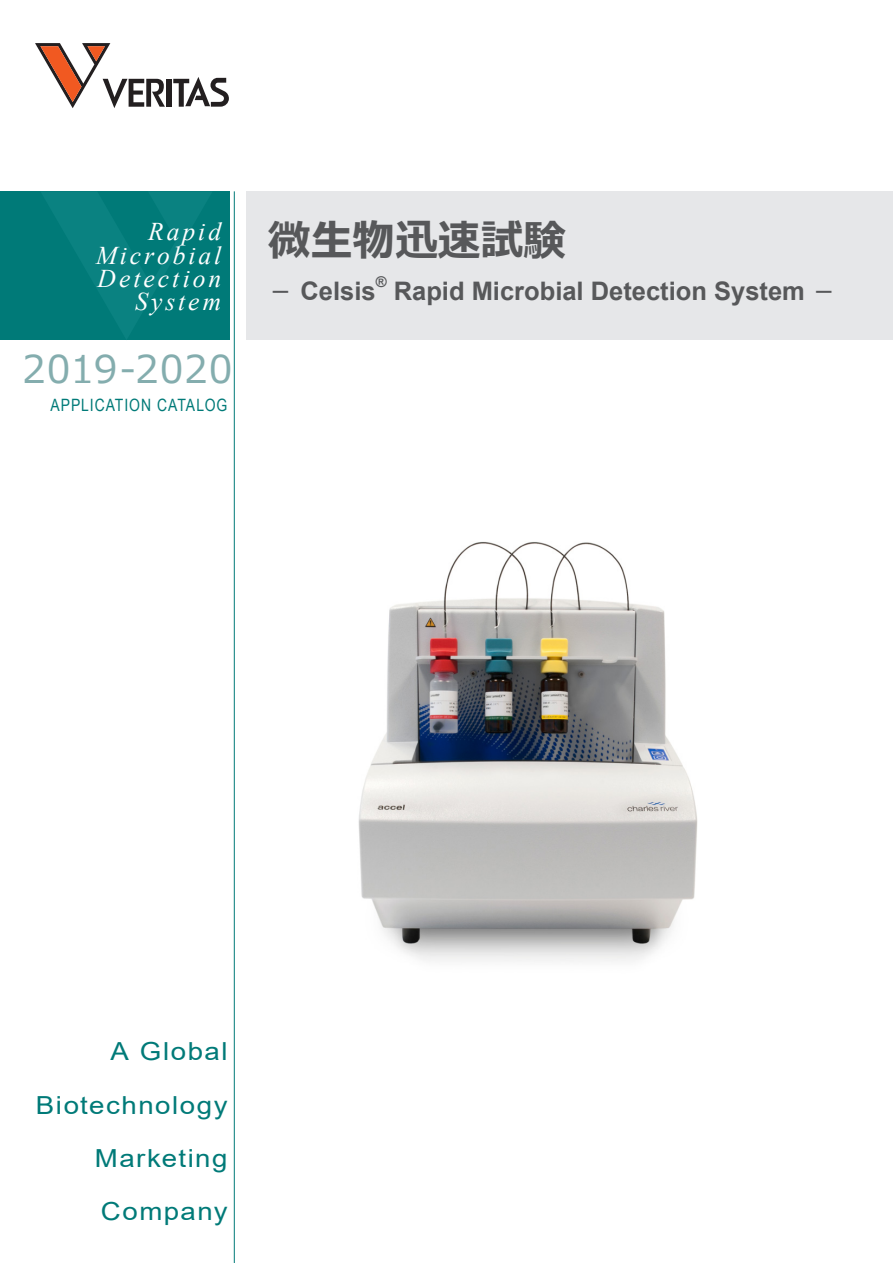
<style>
.page{position:relative;width:893px;height:1263px;background:#fff}
.page>*{position:absolute;margin:0;border:0;box-sizing:border-box;transform-origin:0 0}
.t1{font:700 42.45px "Meiryo";color:#57585a}
.t2{font:38.25px "Meiryo";letter-spacing:.02em;color:#84adae}
.t3{font:700 25.5px "Arial";color:#57585a}
.t4{font:italic 25.5px/23.4px "Times New Roman";letter-spacing:.115em;color:#fff;text-align:right}
.t5{font:24.9px "Arial";letter-spacing:.055em;color:#007a78;scale:1.11 1}
.t6{font:16.95px "Arial Narrow";letter-spacing:.055em;color:#007a78}
.t7{font:700 14.85px "Arial";color:#57585a}
.s1{font-family:"Meiryo";font-weight:400}
</style>
<div class="page">
<svg style="left:35px;top:43px;width:130px;height:65px"></svg>
<div style="left:167px;top:79px;width:5px;height:28px;background:#231f20"></div>
<svg style="left:173px;top:77px;width:56px;height:30px"></svg>
<div style="left:0;top:191px;width:230px;height:149px;background:#007a78"></div>
<div style="left:247px;top:191px;width:646px;height:149px;background:#e6e7e9"></div>
<hr style="left:234px;top:191px;width:1px;height:1072px;background:#007a78">
<img style="left:358px;top:542px;width:339px;height:420px">
<p class="t4" style="left:96px;top:219px;width:127px">Rapid<br>Microbial</p>
<p class="t4" style="left:98px;top:266px;width:125px">Detection</p>
<p class="t4" style="left:135px;top:290px;width:87px">System</p>
<p class="t2" style="left:22px;top:343px;width:212px">2019-2020</p>
<p class="t6" style="left:50px;top:392px;width:179px">APPLICATION CATALOG</p>
<p class="t1" style="left:268px;top:211px;width:299px">微生物迅速試験</p>
<p class="t3" style="left:268px;top:273px;width:109px"><span class="s1">－</span> Celsis</p>
<p class="t7" style="left:376px;top:272px;width:12px">®</p>
<p class="t3" style="left:394px;top:273px;width:445px">Rapid Microbial Detection System <span class="s1">－</span></p>
<p class="t5" style="left:111px;top:1034px;width:107px">A Global</p>
<p class="t5" style="left:36px;top:1087px;width:174px">Biotechnology</p>
<p class="t5" style="left:95px;top:1141px;width:121px">Marketing</p>
<p class="t5" style="left:101px;top:1194px;width:116px">Company</p>
</div>
